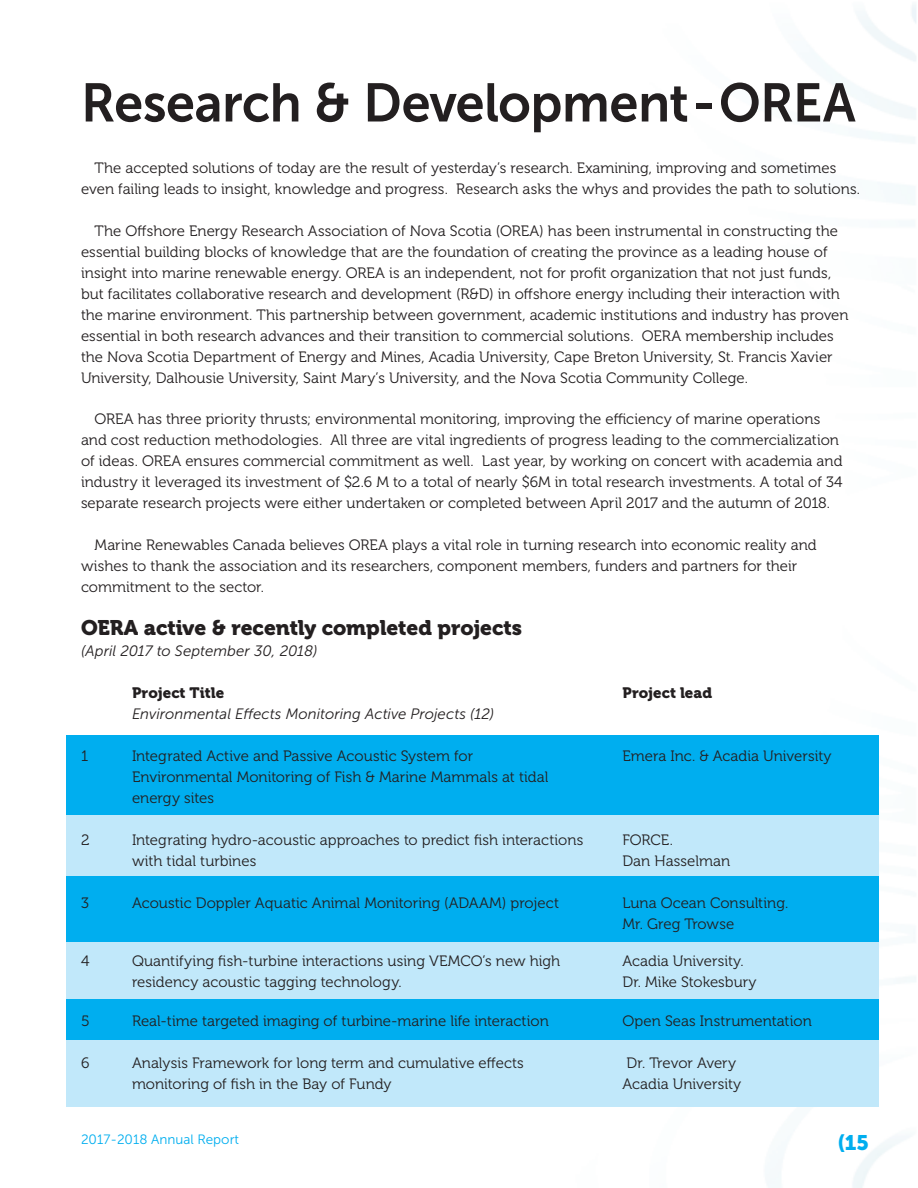
<style>
.page{position:relative;width:918px;height:1188px;background:#fff}
.page>*{position:absolute;margin:0;border:0;box-sizing:border-box;transform-origin:0 0}
.t1{font:54px "Museo Sans 700";letter-spacing:-.01em;color:#231f20}
.t2{font:21px "Museo 900";letter-spacing:-.005em;color:#231f20}
.t3{font:21px "Museo Sans 900";color:#00aeef}
.t4{font:15px/21px "Museo 300";color:#231f20}
.t5{font:italic 15px "Museo Sans 300";letter-spacing:.005em;color:#231f20}
.t6{font:15px "Museo 900";letter-spacing:.005em;color:#231f20}
.t7{font:13.5px "Museo Sans 300";color:#00aeef}
</style>
<div class="page">
<img style="left:66px;top:4px;width:850px;height:1184px">
<div style="left:66px;top:1040px;width:813px;height:67px;background:#c1e8fa"></div>
<div style="left:66px;top:875px;width:813px;height:70px;background:#00aeef"></div>
<div style="left:66px;top:736px;width:813px;height:79px;background:#00aeef"></div>
<div style="left:66px;top:999px;width:813px;height:40px;background:#00aeef"></div>
<div style="left:66px;top:815px;width:813px;height:60px;background:#c1e8fa"></div>
<div style="left:66px;top:943px;width:813px;height:56px;background:#c1e8fa"></div>
<h1 class="t1" style="left:81px;top:73px;width:776px">Research &amp; Development-OREA</h1>
<p class="t4" style="left:81px;top:157px;width:781px;text-indent:14px">The accepted solutions of today are the result of yesterday’s research. Examining, improving and sometimes even failing leads to insight, knowledge and progress. Research asks the whys and provides the path to solutions.</p>
<p class="t4" style="left:81px;top:220px;width:769px;text-indent:14px">The Offshore Energy Research Association of Nova Scotia (OREA) has been instrumental in constructing the essential building blocks of knowledge that are the foundation of creating the province as a leading house of insight into marine renewable energy. OREA is an independent, not for profit organization that not just funds, but facilitates collaborative research and development (R&amp;D) in offshore energy including their interaction with the marine environment. This partnership between government, academic institutions and industry has proven essential in both research advances and their transition to commercial solutions. OERA membership includes the Nova Scotia Department of Energy and Mines, Acadia University, Cape Breton University, St. Francis Xavier University, Dalhousie University, Saint Mary’s University, and the Nova Scotia Community College.</p>
<p class="t4" style="left:81px;top:409px;width:763px;text-indent:14px">OREA has three priority thrusts; environmental monitoring, improving the efficiency of marine operations and cost reduction methodologies. All three are vital ingredients of progress leading to the commercialization of ideas. OREA ensures commercial commitment as well. Last year, by working on concert with academia and industry it leveraged its investment of $2.6 M to a total of nearly $6M in total research investments. A total of 34 separate research projects were either undertaken or completed between April 2017 and the autumn of 2018.</p>
<p class="t4" style="left:81px;top:535px;width:737px;text-indent:14px">Marine Renewables Canada believes OREA plays a vital role in turning research into economic reality and wishes to thank the association and its researchers, component members, funders and partners for their commitment to the sector.</p>
<h2 class="t2" style="left:81px;top:615px;width:443px">OERA active &amp; recently completed projects</h2>
<p class="t5" style="left:81px;top:642px;width:238px">(April 2017 to September 30, 2018)</p>
<p class="t6" style="left:132px;top:684px;width:94px">Project Title</p>
<p class="t6" style="left:622px;top:684px;width:91px">Project lead</p>
<p class="t5" style="left:132px;top:705px;width:364px">Environmental Effects Monitoring Active Projects (12)</p>
<p class="t4" style="left:81px;top:745px;width:9px">1</p>
<p class="t4" style="left:132px;top:745px;width:343px">Integrated Active and Passive Acoustic System for</p>
<p class="t4" style="left:622px;top:745px;width:211px">Emera Inc. &amp; Acadia University</p>
<p class="t4" style="left:132px;top:766px;width:418px">Environmental Monitoring of Fish &amp; Marine Mammals at tidal energy sites</p>
<p class="t4" style="left:81px;top:829px;width:10px">2</p>
<p class="t4" style="left:132px;top:829px;width:453px">Integrating hydro-acoustic approaches to predict fish interactions</p>
<p class="t4" style="left:622px;top:829px;width:52px">FORCE.</p>
<p class="t4" style="left:132px;top:850px;width:126px">with tidal turbines</p>
<p class="t4" style="left:622px;top:850px;width:109px">Dan Hasselman</p>
<p class="t4" style="left:81px;top:892px;width:9px">3</p>
<p class="t4" style="left:132px;top:892px;width:429px">Acoustic Doppler Aquatic Animal Monitoring (ADAAM) project</p>
<p class="t4" style="left:622px;top:892px;width:167px">Luna Ocean Consulting.<br>Mr. Greg Trowse</p>
<p class="t4" style="left:81px;top:951px;width:10px">4</p>
<p class="t4" style="left:132px;top:951px;width:430px">Quantifying fish-turbine interactions using VEMCO’s new high</p>
<p class="t4" style="left:622px;top:951px;width:123px">Acadia University.</p>
<p class="t4" style="left:132px;top:972px;width:271px">residency acoustic tagging technology.</p>
<p class="t4" style="left:622px;top:972px;width:136px">Dr. Mike Stokesbury</p>
<p class="t4" style="left:81px;top:1011px;width:10px">5</p>
<p class="t4" style="left:132px;top:1011px;width:418px">Real-time targeted imaging of turbine-marine life interaction</p>
<p class="t4" style="left:622px;top:1011px;width:191px">Open Seas Instrumentation</p>
<p class="t4" style="left:81px;top:1053px;width:10px">6</p>
<p class="t4" style="left:132px;top:1053px;width:393px">Analysis Framework for long term and cumulative effects</p>
<p class="t4" style="left:627px;top:1053px;width:111px">Dr. Trevor Avery</p>
<p class="t4" style="left:132px;top:1074px;width:261px">monitoring of fish in the Bay of Fundy</p>
<p class="t4" style="left:622px;top:1074px;width:120px">Acadia University</p>
<p class="t7" style="left:81px;top:1132px;width:160px">2017-2018 Annual Report</p>
<h2 class="t3" style="left:838px;top:1130px;width:32px">(15</h2>
</div>
